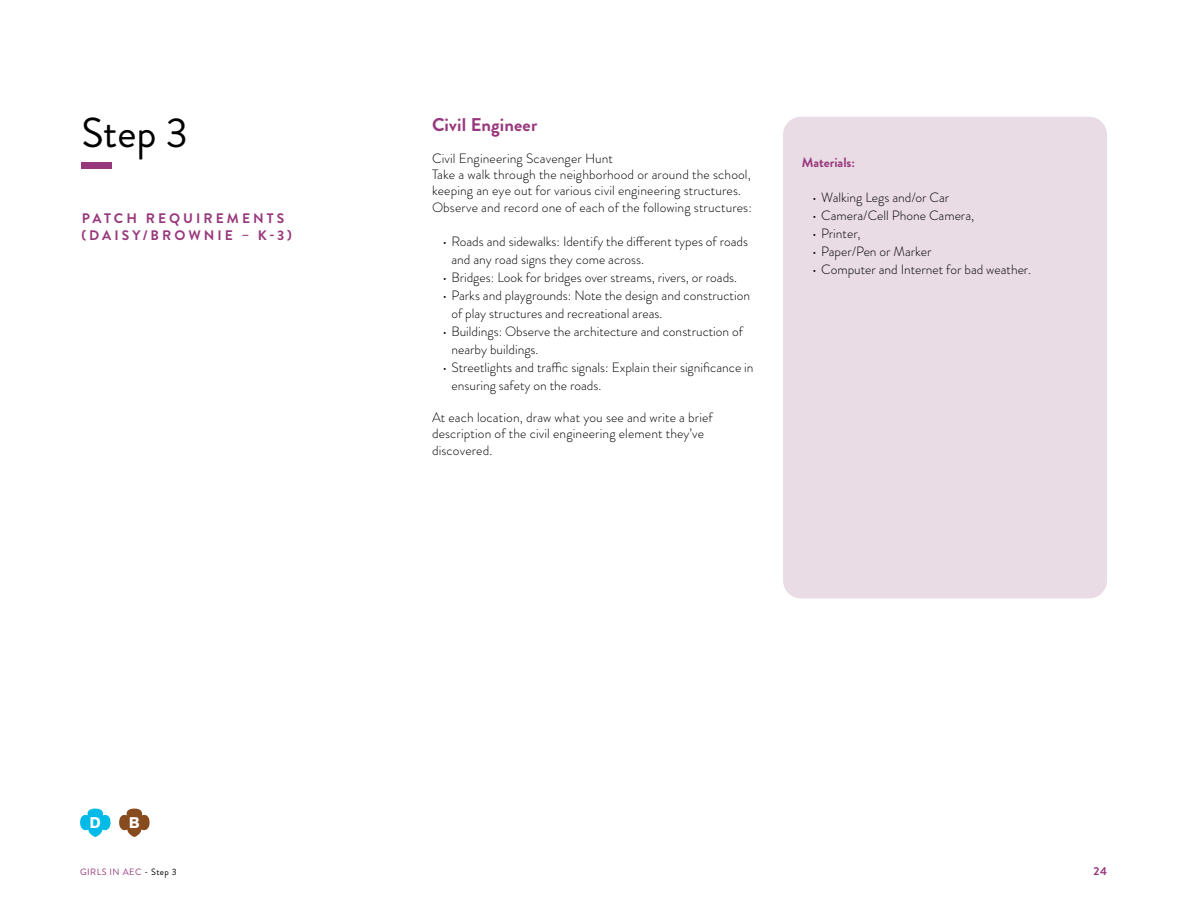
<style>
.page{position:relative;width:1188px;height:918px;background:#fff}
.page>*{position:absolute;margin:0;border:0;box-sizing:border-box;transform-origin:0 0}
.Black_title{font:41.7px "Brandon Grotesque";color:#000}
.Client_year{font:700 18.45px "Brandon Grotesque";letter-spacing:.01em;color:#98387c}
.t1{font:700 15.3px "Akzid Grtsk Next";color:#fff}
.Section{font:700 13.8px/16.5px "Brandon Grotesque";letter-spacing:.22em;color:#98387c}
.Full_text_-_left{font:300 13.5px/16.2px "Brandon Grotesque";color:#000}
.Full_text_-_right{font:700 13.5px "Brandon Grotesque";color:#98387c}
.t2{font:700 11.55px "Brandon Grotesque";color:#98387c}
.t3{font:9.15px "Brandon Grotesque";letter-spacing:.05em;color:#98387c}
.s1{color:#000}
</style>
<div class="page">
<div style="left:82px;top:162px;width:30px;height:7px;background:#98387c"></div>
<svg style="left:80px;top:809px;width:31px;height:28px"></svg>
<svg style="left:119px;top:809px;width:31px;height:28px"></svg>
<div style="left:783px;top:117px;width:324px;height:482px;background:#eadce5;border-radius:18px"></div>
<p class="Black_title" style="left:82px;top:104px;width:108px">Step 3</p>
<p class="Section" style="left:82px;top:210px;width:212px">PATCH REQUIREMENTS (DAISY/BROWNIE – K-3)</p>
<p class="Client_year" style="left:432px;top:111px;width:107px">Civil Engineer</p>
<p class="Full_text_-_left" style="left:432px;top:150px;width:183px">Civil Engineering Scavenger Hunt</p>
<p class="Full_text_-_left" style="left:432px;top:167px;width:321px">Take a walk through the neighborhood or around the school, keeping an eye out for various civil engineering structures.<br>Observe and record one of each of the following structures:</p>
<p class="Full_text_-_left" style="left:452px;top:232px;width:298px;line-height:18px;text-indent:-9px">• Roads and sidewalks: Identify the different types of roads and any road signs they come across.</p>
<p class="Full_text_-_left" style="left:442px;top:269px;width:296px">• Bridges: Look for bridges over streams, rivers, or roads.</p>
<p class="Full_text_-_left" style="left:452px;top:286px;width:300px;line-height:18px;text-indent:-9px">• Parks and playgrounds: Note the design and construction of play structures and recreational areas.</p>
<p class="Full_text_-_left" style="left:452px;top:322px;width:293px;line-height:18px;text-indent:-9px">• Buildings: Observe the architecture and construction of nearby buildings.</p>
<p class="Full_text_-_left" style="left:452px;top:358px;width:304px;line-height:18px;text-indent:-9px">• Streetlights and traffic signals: Explain their significance in ensuring safety on the roads.</p>
<p class="Full_text_-_left" style="left:432px;top:410px;width:282px">At each location, draw what you see and write a brief description of the civil engineering element they’ve discovered.</p>
<p class="Full_text_-_right" style="left:802px;top:153px;width:55px">Materials:</p>
<p class="Full_text_-_left" style="left:812px;top:189px;width:139px">• Walking Legs and/or Car</p>
<p class="Full_text_-_left" style="left:812px;top:207px;width:164px">• Camera/Cell Phone Camera,</p>
<p class="Full_text_-_left" style="left:812px;top:225px;width:50px">• Printer,</p>
<p class="Full_text_-_left" style="left:812px;top:243px;width:121px">• Paper/Pen or Marker</p>
<p class="Full_text_-_left" style="left:812px;top:261px;width:220px">• Computer and Internet for bad weather.</p>
<p class="t1" style="left:90px;top:813px;width:12px">D</p>
<p class="t1" style="left:129px;top:813px;width:12px">B</p>
<p class="t3" style="left:80px;top:866px;width:98px">GIRLS IN AEC <span class="s1">- Step 3</span></p>
<p class="t2" style="left:1094px;top:863px;width:15px">24</p>
</div>
